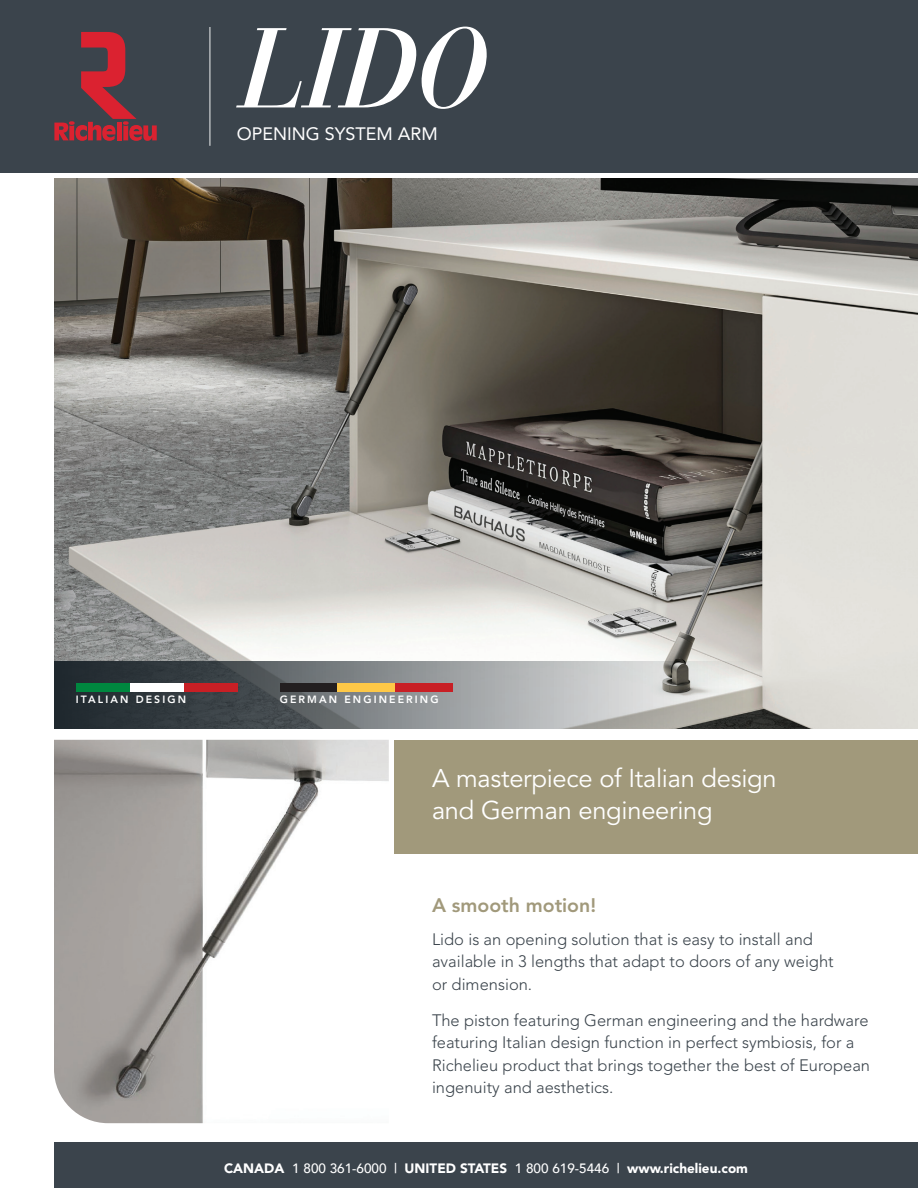
<style>
.page{position:relative;width:918px;height:1188px;background:#fff}
.page>*{position:absolute;margin:0;border:0;box-sizing:border-box;transform-origin:0 0}
.UNE-Product_Name{font:25.5px/31.5px "Avenir LT Std";letter-spacing:-.01em;color:#fff}
.Text_with_bullets{font:800 19.5px "Avenir LT Std";color:#a1997b}
.UNE-Product_Name-2{font:18px "Avenir";color:#fff}
.Text_with_bullets-2{font:300 16.5px/22.5px "Avenir LT Std";color:#3b444c}
.t1{font:900 13.5px "Avenir LT Std";color:#fff}
.UNE-Product_Name-3{font:800 10.5px "Avenir LT Std";letter-spacing:.2em;color:#fff}
.s1{font-family:"Avenir";font-weight:500}
</style>
<div class="page">
<img style="left:54px;top:178px;width:864px;height:484px">
<img style="left:54px;top:740px;width:335px;height:383px">
<svg style="left:54px;top:662px;width:864px;height:67px;background:#919394"></svg>
<div style="left:54px;top:1143px;width:864px;height:45px;background:#3b444c"></div>
<div style="left:0;top:0;width:918px;height:173px;background:#3b444c"></div>
<hr style="left:209px;top:27px;width:2px;height:119px;background:#fff">
<svg style="left:54px;top:32px;width:103px;height:109px"></svg>
<div style="left:394px;top:740px;width:524px;height:113px;background:#a1997b"></div>
<div style="left:76px;top:683px;width:54px;height:9px;background:#00873f"></div>
<div style="left:130px;top:683px;width:54px;height:9px;background:#fff"></div>
<div style="left:184px;top:683px;width:54px;height:9px;background:#c81f25"></div>
<div style="left:280px;top:683px;width:58px;height:9px;background:#231f20"></div>
<div style="left:337px;top:683px;width:58px;height:9px;background:#fec847"></div>
<div style="left:395px;top:683px;width:58px;height:9px;background:#c81f25"></div>
<svg style="left:236px;top:27px;width:251px;height:82px"></svg>
<p class="UNE-Product_Name-2" style="left:237px;top:119px;width:203px">OPENING SYSTEM ARM</p>
<p class="UNE-Product_Name-3" style="left:76px;top:693px;width:112px">ITALIAN DESIGN</p>
<p class="UNE-Product_Name-3" style="left:280px;top:693px;width:160px">GERMAN ENGINEERING</p>
<p class="UNE-Product_Name" style="left:432px;top:764px;width:346px">A masterpiece of Italian design and German engineering</p>
<p class="Text_with_bullets" style="left:432px;top:893px;width:166px">A smooth motion!</p>
<p class="Text_with_bullets-2" style="left:432px;top:928px;width:403px">Lido is an opening solution that is easy to install and available in 3 lengths that adapt to doors of any weight or dimension.</p>
<p class="Text_with_bullets-2" style="left:432px;top:1009px;width:440px">The piston featuring German engineering and the hardware featuring Italian design function in perfect symbiosis, for a Richelieu product that brings together the best of European ingenuity and aesthetics.</p>
<p class="t1" style="left:224px;top:1160px;width:525px">CANADA <span class="s1">1 800 361-6000 |</span> UNITED STATES <span class="s1">1 800 619-5446 |</span> www.richelieu.com</p>
</div>
